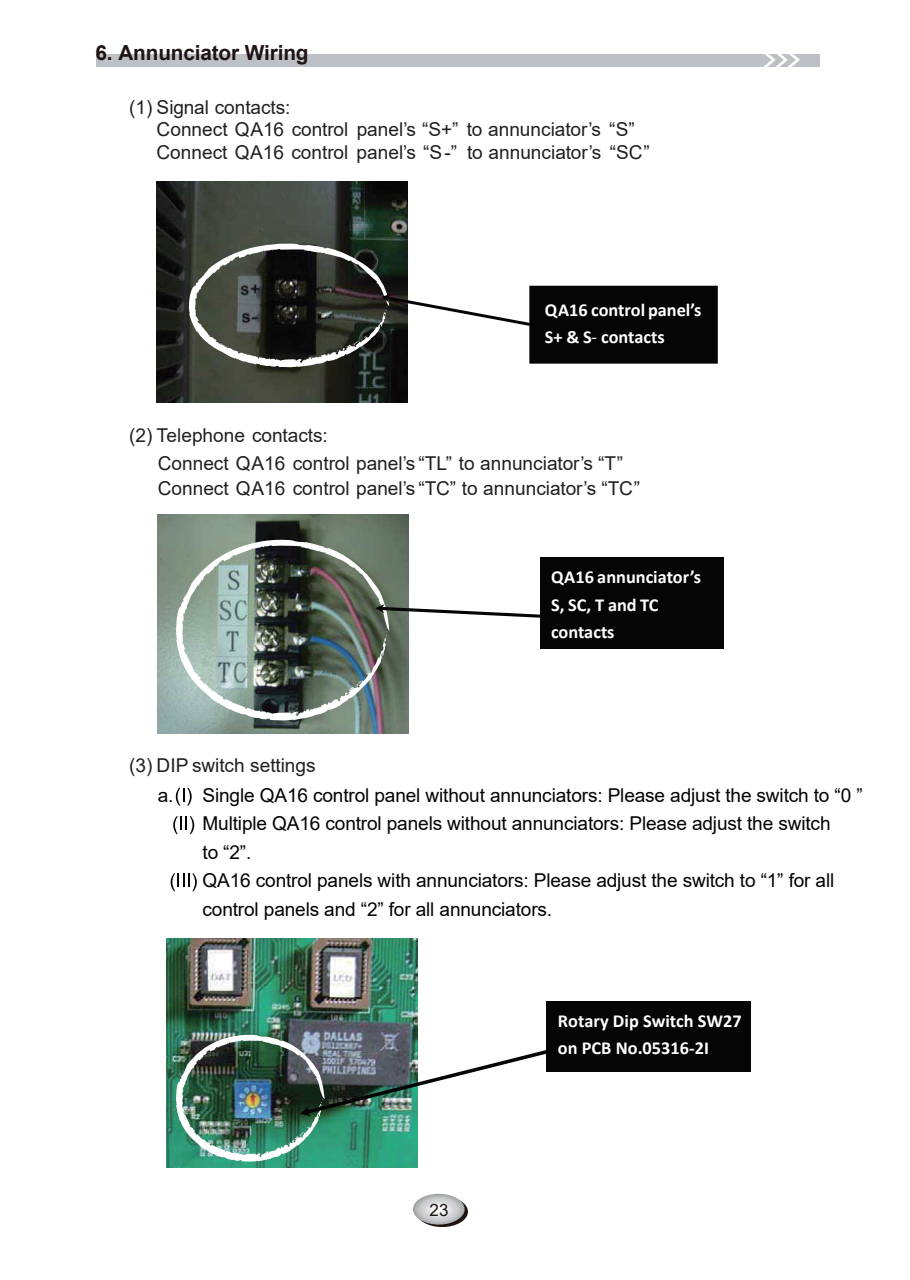
<style>
.page{position:relative;width:910px;height:1280px;background:#fff}
.page>*{position:absolute;margin:0;border:0;box-sizing:border-box;transform-origin:0 0}
.t1{font:700 20.7px "Arial";letter-spacing:-.005em;color:#1f1413}
.t2{font:19.05px/22.4px "Arial";color:#231f20}
.t3{font:19.05px/28.5px "Arial";letter-spacing:-.01em;color:#040303}
.t4{font:700 18.3px/27.5px "Calibri";color:#fff}
.t5{font:16.95px "Arial";color:#1e1411}
.s1{font-weight:400}
</style>
<div class="page">
<svg style="left:176px;top:788px;width:16px;height:18px"></svg>
<svg style="left:173px;top:816px;width:21px;height:18px"></svg>
<svg style="left:171px;top:873px;width:26px;height:18px"></svg>
<img style="left:157px;top:182px;width:250px;height:221px">
<div style="left:532px;top:288px;width:183px;height:73px;background:#060505"></div>
<div style="left:529px;top:286px;width:189px;height:78px;border:5px solid #060505"></div>
<img style="left:167px;top:938px;width:250px;height:230px">
<div style="left:547px;top:1001px;width:203px;height:70px;background:#060505"></div>
<div style="left:96px;top:54px;width:724px;height:12px;background:#bdc0c4"></div>
<svg style="left:764px;top:54px;width:36px;height:13px"></svg>
<img style="left:176px;top:1034px;width:371px;height:128px">
<img style="left:158px;top:514px;width:251px;height:219px">
<div style="left:540px;top:558px;width:183px;height:90px;background:#060505"></div>
<img style="left:176px;top:538px;width:364px;height:183px">
<svg style="left:188px;top:243px;width:344px;height:125px"></svg>
<svg style="left:416px;top:1196px;width:52px;height:31px"></svg>
<svg style="left:413px;top:1194px;width:52px;height:30px"></svg>
<p class="t1" style="left:95px;top:38px;width:215px">6. Annunciator Wiring</p>
<p class="t2" style="left:156px;top:96px;width:495px;text-indent:-27px">(1) Signal contacts:<br>Connect QA16 control panel’s “S+” to annunciator’s “S”<br>Connect QA16 control panel’s “S -” to annunciator’s “SC”</p>
<p class="t4" style="left:545px;top:296px;width:158px">QA16 control panel’s<br>S+ &amp; S<span class="s1">-</span> contacts</p>
<p class="t2" style="left:158px;top:422px;width:467px;line-height:27.5px;text-indent:-29px">(2) Telephone contacts:<br>Connect QA16 control panel’s “TL” to annunciator’s “T”</p>
<p class="t2" style="left:158px;top:476px;width:484px">Connect QA16 control panel’s “TC” to annunciator’s “TC”</p>
<p class="t2" style="left:129px;top:754px;width:188px">(3) DIP switch settings</p>
<p class="t4" style="left:551px;top:563px;width:151px">QA16 annunciator’s<br>S, SC, T and TC contacts</p>
<p class="t3" style="left:158px;top:780px;width:706px">a. Single QA16 control panel without annunciators: Please adjust the switch to “0 ”</p>
<p class="t3" style="left:203px;top:809px;width:630px">Multiple QA16 control panels without annunciators: Please adjust the switch to “2”.</p>
<p class="t3" style="left:203px;top:866px;width:633px">QA16 control panels with annunciators: Please adjust the switch to “1” for all control panels and “2” for all annunciators.</p>
<p class="t5" style="left:430px;top:1198px;width:20px">23</p>
<p class="t4" style="left:558px;top:1007px;width:185px;line-height:27px">Rotary Dip Switch SW27 on PCB No.05316-2I</p>
</div>
